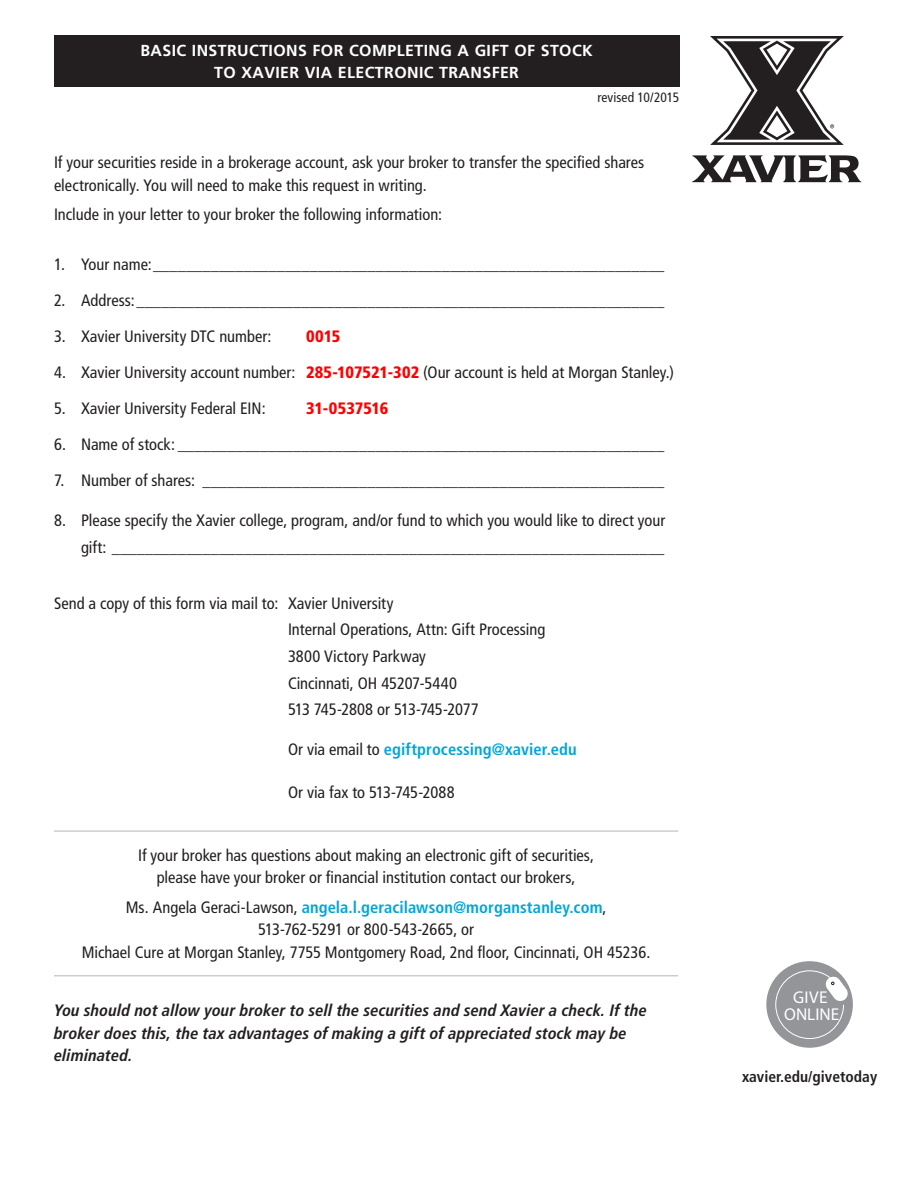
<style>
.page{position:relative;width:918px;height:1188px;background:#fff}
.page>*{position:absolute;margin:0;border:0;box-sizing:border-box;transform-origin:0 0}
.t1{font:17.1px/16.8px "Myriad Pro";color:#fff;text-align:center}
.Underline{font:condensed 16.5px/22.5px "Frutiger LT Pro";color:#231f20;text-align:center}
.Underline-2{font:italic 700 condensed 16.5px/22.5px "Frutiger LT Pro";letter-spacing:.005em;color:#231f20}
.Underline-3{font:700 condensed 16.5px "Frutiger LT Pro";letter-spacing:.005em;color:#00a6db}
.t2{font:900 condensed 16.5px "Frutiger LT Pro";letter-spacing:-.005em;color:#f00}
.t3{font:700 15.9px/21.3px "Frutiger LT Pro";letter-spacing:.025em;color:#fff;text-align:center}
.t4{font:700 condensed 15.45px "Frutiger LT Pro";color:#231f20}
.Body{font:condensed 13.5px "Frutiger LT Pro";letter-spacing:.005em;color:#231f20}
.s1{font-weight:900;color:#f00}
.s2{font-weight:400;color:#231f20}
.s3{font-weight:700;color:#00a6db}
</style>
<div class="page">
<div style="left:54px;top:35px;width:625px;height:51px;background:#231f20"></div>
<div style="left:766px;top:961px;width:87px;height:87px;background:#939598;border-radius:50%"></div>
<svg style="left:775px;top:970px;width:74px;height:69px"></svg>
<hr style="left:54px;top:975px;width:624px;height:1px;background:#bcbdc0">
<hr style="left:54px;top:831px;width:624px;height:1px;background:#bcbdc0">
<svg style="left:692px;top:155px;width:170px;height:27px"></svg>
<svg style="left:710px;top:36px;width:134px;height:109px"></svg>
<p class="t3" style="left:140px;top:40px;width:454px">BASIC INSTRUCTIONS FOR COMPLETING A GIFT OF STOCK<br>TO XAVIER VIA ELECTRONIC TRANSFER</p>
<p class="Body" style="left:597px;top:89px;width:83px">revised 10/2015</p>
<p class="Underline" style="left:54px;top:152px;width:592px;text-align:left">If your securities reside in a brokerage account, ask your broker to transfer the specified shares electronically. You will need to make this request in writing.</p>
<p class="Underline" style="left:54px;top:203px;width:390px">Include in your letter to your broker the following information:</p>
<p class="Underline" style="left:54px;top:253px;width:612px">1. Your name:______________________________________________________________</p>
<p class="Underline" style="left:54px;top:289px;width:612px">2. Address:________________________________________________________________</p>
<p class="Underline" style="left:54px;top:325px;width:219px">3. Xavier University DTC number:</p>
<p class="t2" style="left:306px;top:326px;width:36px">0015</p>
<p class="Underline" style="left:54px;top:361px;width:622px">4. Xavier University account number: <span class="s1">285-107521-302</span> (Our account is held at Morgan Stanley.)</p>
<p class="Underline" style="left:54px;top:397px;width:213px">5. Xavier University Federal EIN:</p>
<p class="t2" style="left:306px;top:398px;width:84px">31-0537516</p>
<p class="Underline" style="left:54px;top:433px;width:612px">6. Name of stock: ___________________________________________________________</p>
<p class="Underline" style="left:54px;top:469px;width:612px">7. Number of shares: ________________________________________________________</p>
<p class="Underline" style="left:54px;top:507px;width:613px;line-height:27px;text-align:right">8. Please specify the Xavier college, program, and/or fund to which you would like to direct your gift: ___________________________________________________________________</p>
<p class="Underline" style="left:54px;top:592px;width:341px">Send a copy of this form via mail to: Xavier University</p>
<p class="Underline" style="left:288px;top:619px;width:259px">Internal Operations, Attn: Gift Processing</p>
<p class="Underline" style="left:288px;top:645px;width:139px">3800 Victory Parkway</p>
<p class="Underline" style="left:288px;top:672px;width:171px">Cincinnati, OH 45207-5440</p>
<p class="Underline" style="left:288px;top:698px;width:192px">513 745-2808 or 513-745-2077</p>
<p class="Underline-3" style="left:288px;top:740px;width:290px"><span class="s2">Or via email to</span> egiftprocessing@xavier.edu</p>
<p class="Underline" style="left:288px;top:781px;width:168px">Or via fax to 513-745-2088</p>
<p class="Underline" style="left:138px;top:844px;width:458px">If your broker has questions about making an electronic gift of securities, please have your broker or financial institution contact our brokers,</p>
<p class="Underline" style="left:82px;top:896px;width:570px">Ms. Angela Geraci-Lawson, <span class="s3">angela.l.geracilawson@morganstanley.com</span>,<br>513‑762‑5291 or 800‑543‑2665, or<br>Michael Cure at Morgan Stanley, 7755 Montgomery Road, 2nd floor, Cincinnati, OH 45236.</p>
<p class="Underline-2" style="left:54px;top:999px;width:595px">You should not allow your broker to sell the securities and send Xavier a check. If the broker does this, the tax advantages of making a gift of appreciated stock may be eliminated.</p>
<p class="t1" style="left:784px;top:989px;width:57px">GIVE<br>ONLINE</p>
<p class="t4" style="left:742px;top:1067px;width:137px">xavier.edu/givetoday</p>
</div>
